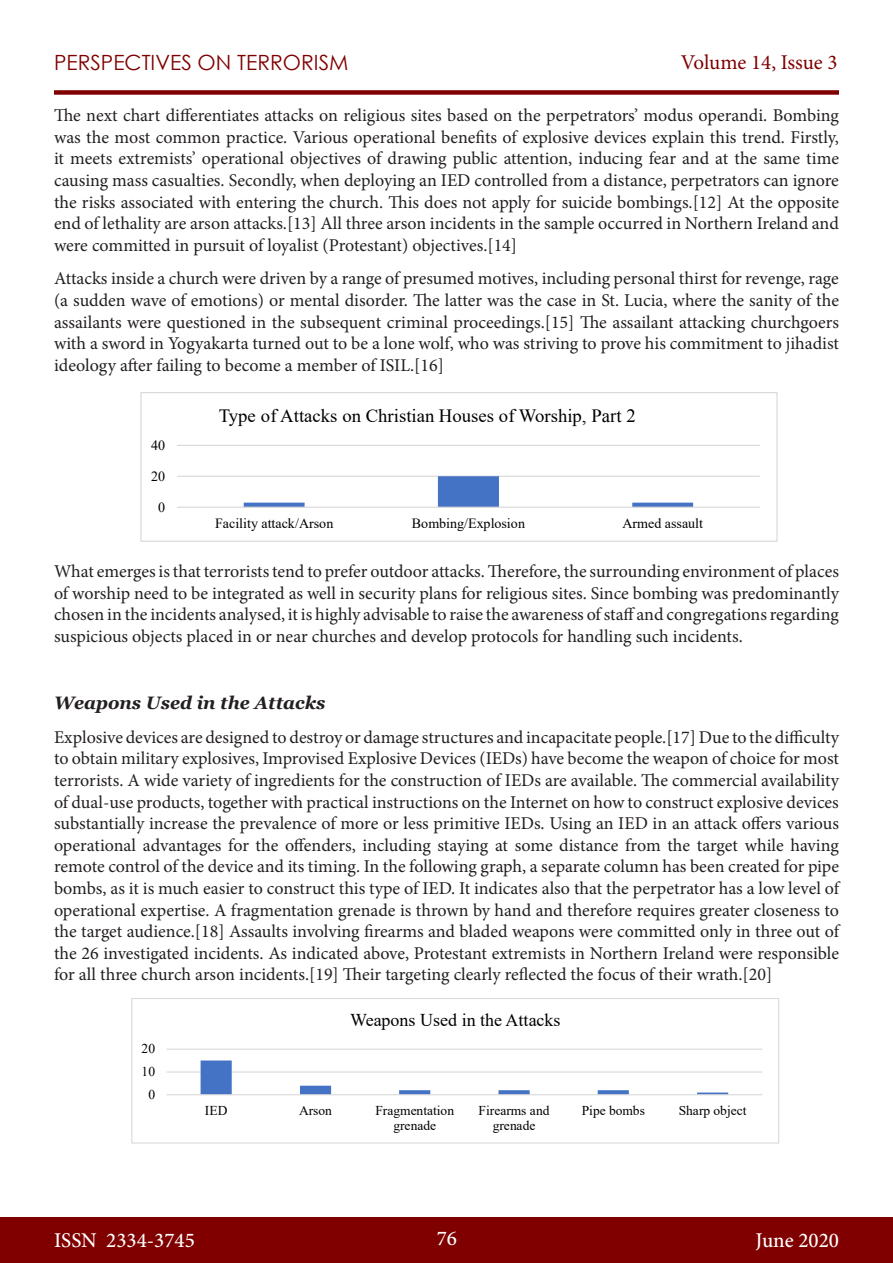
<style>
.page{position:relative;width:893px;height:1263px;background:#fff}
.page>*{position:absolute;margin:0;border:0;box-sizing:border-box;transform-origin:0 0}
.t1{font:500 21px "Minion Pro";color:#fff}
.t2{font:21px "Century Gothic";color:#800000}
.t3{font:21px "Minion Pro";letter-spacing:-.005em;color:#800000}
.t4{font:18.75px "Times New Roman";color:#000}
.t5{font:18px/21.6px "Minion Pro";color:#231f20;text-align:justify}
.t6{font:italic 700 18px "Georgia";color:#231f20}
.t7{font:18px "Times New Roman";color:#000}
.t8{font:14.1px "Times New Roman";color:#000}
.t9{font:13.5px/15.5px "Times New Roman";color:#000;text-align:center}
.s1{font-style:inherit}
</style>
<div class="page">
<div style="left:0;top:1217px;width:893px;height:46px;background:#800000"></div>
<div style="left:54px;top:90px;width:785px;height:5px;background:#800000"></div>
<hr style="left:177px;top:476px;width:583px;height:1px;background:#d9d9d9">
<hr style="left:177px;top:445px;width:583px;height:1px;background:#d9d9d9">
<svg style="left:244px;top:476px;width:449px;height:31px"></svg>
<hr style="left:177px;top:507px;width:583px;height:1px;background:#d9d9d9">
<div style="left:140px;top:392px;width:638px;height:150px;border:1px solid #d9d9d9"></div>
<hr style="left:167px;top:1071px;width:595px;height:1px;background:#d9d9d9">
<hr style="left:167px;top:1048px;width:595px;height:2px;background:#d9d9d9">
<svg style="left:201px;top:1060px;width:527px;height:34px"></svg>
<hr style="left:167px;top:1094px;width:595px;height:1px;background:#d9d9d9">
<div style="left:131px;top:998px;width:648px;height:145px;border:1px solid #d9d9d9"></div>
<p class="t2" style="left:54px;top:47px;width:296px">PERSPECTIVES ON TERRORISM</p>
<p class="t3" style="left:681px;top:48px;width:158px">Volume 14, Issue 3</p>
<p class="t5" style="left:54px;top:105px;width:786px">The next chart differentiates attacks on religious sites based on the perpetrators’ modus operandi. Bombing was the most common practice. Various operational benefits of explosive devices explain this trend. Firstly, it meets extremists’ operational objectives of drawing public attention, inducing fear and at the same time causing mass casualties. Secondly, when deploying an IED controlled from a distance, perpetrators can ignore the risks associated with entering the church. This does not apply for suicide bombings.[12] At the opposite end of lethality are arson attacks.[13] All three arson incidents in the sample occurred in Northern Ireland and were committed in pursuit of loyalist (Protestant) objectives.[14]</p>
<p class="t5" style="left:54px;top:268px;width:786px">Attacks inside a church were driven by a range of presumed motives, including personal thirst for revenge, rage (a sudden wave of emotions) or mental disorder. The latter was the case in St. Lucia, where the sanity of the assailants were questioned in the subsequent criminal proceedings.[15] The assailant attacking churchgoers with a sword in Yogyakarta turned out to be a lone wolf, who was striving to prove his commitment to jihadist ideology after failing to become a member of ISIL.[16]</p>
<p class="t8" style="left:151px;top:435px;width:16px">40</p>
<p class="t8" style="left:151px;top:466px;width:16px">20</p>
<p class="t8" style="left:158px;top:497px;width:9px">0</p>
<p class="t4" style="left:219px;top:402px;width:419px">Type of Attacks on Christian Houses of Worship<span class="s1">, Part 2</span></p>
<p class="t8" style="left:215px;top:513px;width:120px">Facility attack/Arson</p>
<p class="t8" style="left:412px;top:513px;width:115px">Bombing/Explosion</p>
<p class="t8" style="left:622px;top:513px;width:82px">Armed assault</p>
<p class="t5" style="left:54px;top:561px;width:786px">What emerges is that terrorists tend to prefer outdoor attacks. Therefore, the surrounding environment of places of worship need to be integrated as well in security plans for religious sites. Since bombing was predominantly chosen in the incidents analysed, it is highly advisable to raise the awareness of staff and congregations regarding suspicious objects placed in or near churches and develop protocols for handling such incidents.</p>
<p class="t6" style="left:54px;top:691px;width:273px">Weapons Used in the Attacks</p>
<p class="t5" style="left:54px;top:726px;width:787px">Explosive devices are designed to destroy or damage structures and incapacitate people.[17] Due to the difficulty to obtain military explosives, Improvised Explosive Devices (IEDs) have become the weapon of choice for most terrorists. A wide variety of ingredients for the construction of IEDs are available. The commercial availability of dual-use products, together with practical instructions on the Internet on how to construct explosive devices substantially increase the prevalence of more or less primitive IEDs. Using an IED in an attack offers various operational advantages for the offenders, including staying at some distance from the target while having remote control of the device and its timing. In the following graph, a separate column has been created for pipe bombs, as it is much easier to construct this type of IED. It indicates also that the perpetrator has a low level of operational expertise. A fragmentation grenade is thrown by hand and therefore requires greater closeness to the target audience.[18] Assaults involving firearms and bladed weapons were committed only in three out of the 26 investigated incidents. As indicated above, Protestant extremists in Northern Ireland were responsible for all three church arson incidents.[19] Their targeting clearly reflected the focus of their wrath.[20]</p>
<p class="t9" style="left:142px;top:1041px;width:15px">20</p>
<p class="t9" style="left:142px;top:1063px;width:15px">10</p>
<p class="t9" style="left:148px;top:1086px;width:8px">0</p>
<p class="t7" style="left:350px;top:1008px;width:212px">Weapons Used in the Attacks</p>
<p class="t9" style="left:205px;top:1102px;width:24px">IED</p>
<p class="t9" style="left:299px;top:1102px;width:35px">Arson</p>
<p class="t9" style="left:375px;top:1102px;width:80px">Fragmentation grenade</p>
<p class="t9" style="left:479px;top:1102px;width:72px">Firearms and grenade</p>
<p class="t9" style="left:582px;top:1102px;width:65px">Pipe bombs</p>
<p class="t9" style="left:679px;top:1102px;width:69px">Sharp object</p>
<p class="t1" style="left:54px;top:1226px;width:142px">ISSN 2334-3745</p>
<p class="t1" style="left:437px;top:1224px;width:22px">76</p>
<p class="t1" style="left:756px;top:1226px;width:85px">June 2020</p>
</div>
